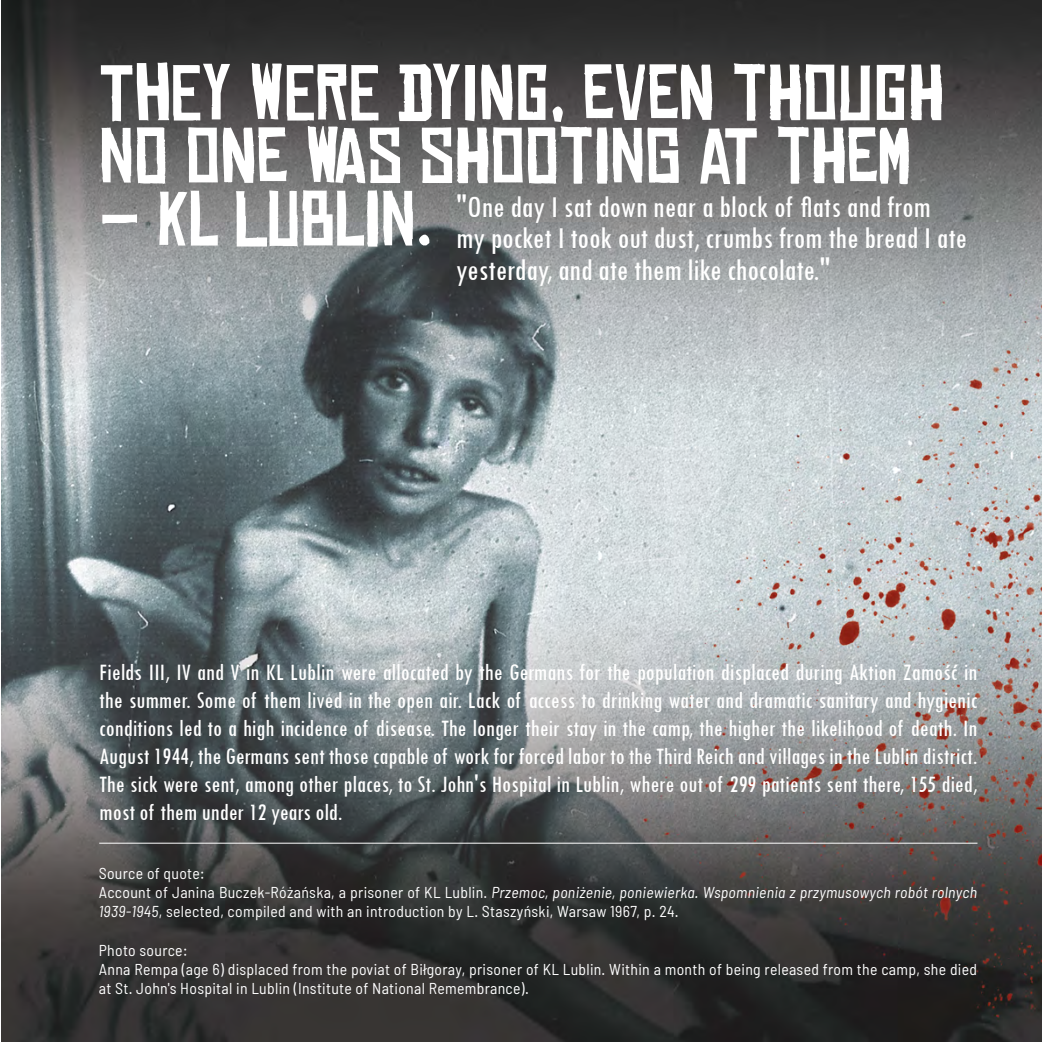
<style>
.page{position:relative;width:1042px;height:1042px;background:#fff}
.page>*{position:absolute;margin:0;border:0;box-sizing:border-box;transform-origin:0 0}
.t1{font:75.25px/63px "Chinese Rocks Rg";color:#fff}
.t2{font:condensed 31.5px/31.5px "Tw Cen";color:#fff}
.t3{font:condensed 24.5px/28px "Tw Cen";color:#fff;text-align:justify}
.t4{font:semi-condensed 15.75px/19.2px "Barlow";letter-spacing:.02em;color:#fff}
.s1{font-style:italic}
</style>
<div class="page">
<img style="left:1px;top:0;width:1041px;height:1042px">
<hr style="left:99px;top:843px;width:878px;height:1px;background:#fff">
<h1 class="t1" style="left:99px;top:64px;width:517px">THEY WERE DYING, EVEN</h1>
<h1 class="t1" style="left:99px;top:64px;width:846px;text-indent:633px">THOUGH<br>NO ONE WAS SHOOTING AT THEM</h1>
<h1 class="t1" style="left:99px;top:190px;width:335px">– KL LUBLIN .</h1>
<p class="t2" style="left:456px;top:190px;width:512px">"One day I sat down near a block of flats and from my pocket I took out dust, crumbs from the bread I ate yesterday, and ate them like chocolate."</p>
<p class="t3" style="left:99px;top:657px;width:880px">Fields III, IV and V in KL Lublin were allocated by the Germans for the population displaced during Aktion Zamość in the summer. Some of them lived in the open air. Lack of access to drinking water and dramatic sanitary and hygienic conditions led to a high incidence of disease. The longer their stay in the camp, the higher the likelihood of death. In August 1944, the Germans sent those capable of work for forced labor to the Third Reich and villages in the Lublin district.<br>The sick were sent, among other places, to St. John's Hospital in Lublin, where out of 299 patients sent there, 155 died, most of them under 12 years old.</p>
<p class="t4" style="left:99px;top:863px;width:880px">Source of quote:<br>Account of Janina Buczek-Różańska, a prisoner of KL Lublin. <span class="s1">Przemoc, poniżenie, poniewierka. Wspomnienia z przymusowych robót rolnych<br>1939-1945</span>, selected, compiled and with an introduction by L. Staszyński, Warsaw 1967, p. 24.</p>
<p class="t4" style="left:99px;top:940px;width:880px">Photo source:<br>Anna Rempa (age 6) displaced from the poviat of Biłgoray, prisoner of KL Lublin. Within a month of being released from the camp, she died at St. John's Hospital in Lublin (Institute of National Remembrance).</p>
</div>
